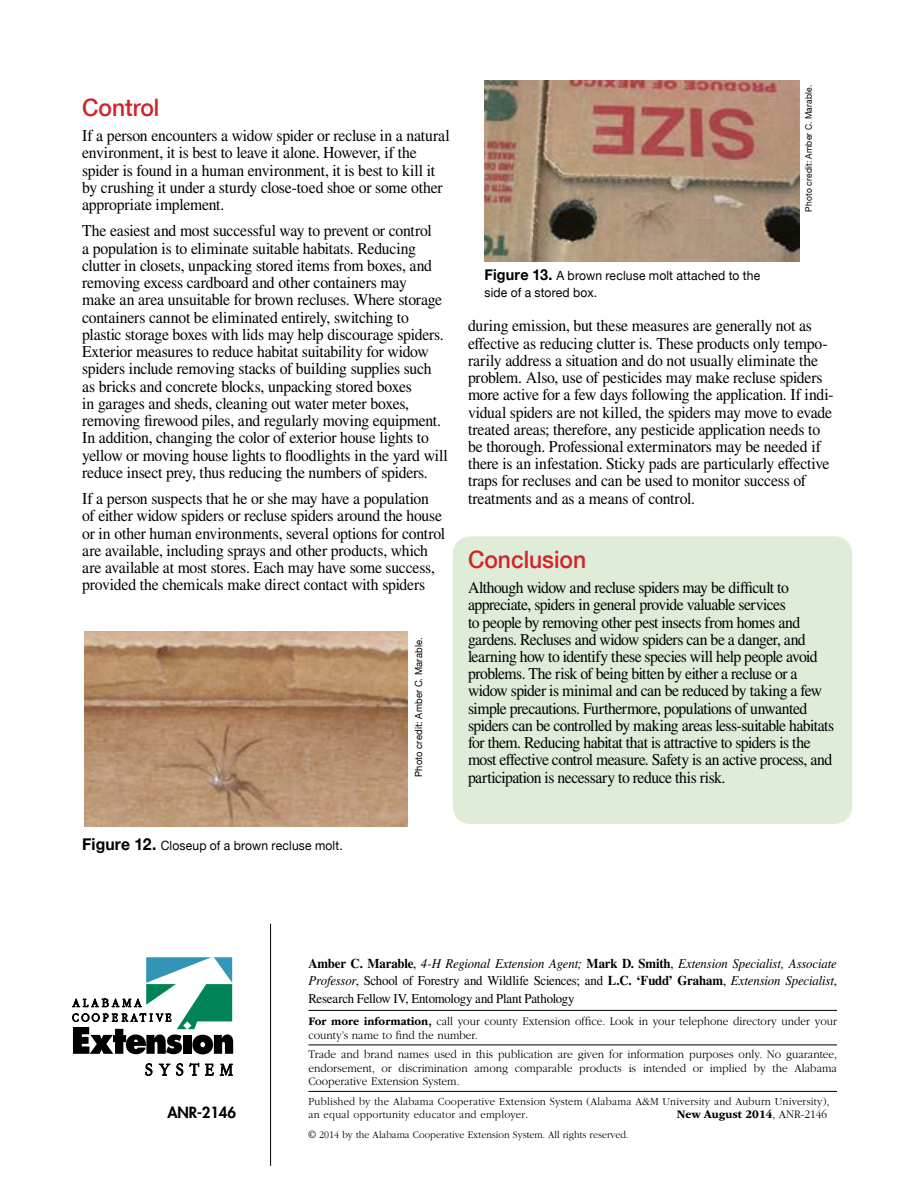
<style>
.page{position:relative;width:918px;height:1188px;background:#fff}
.page>*{position:absolute;margin:0;border:0;box-sizing:border-box;transform-origin:0 0}
.t1{font:500 24px "Helvetica Neue";color:#d2232a;scale:.95 1}
.t2{font:16.5px/17.2px "STIX General";letter-spacing:-.015em;color:#000;scale:.95 1}
.t3{font:16.5px/17.2px "STIX General";letter-spacing:-.035em;color:#000;scale:.95 1}
.t4{font:800 15px "Futura Std";letter-spacing:-.01em;color:#000}
.t5{font:13.5px/17.2px "STIX General";letter-spacing:-.02em;color:#000;text-align:justify;scale:.95 1}
.t6{font:12.75px/16.2px "Helvetica Neue";letter-spacing:.01em;color:#000;scale:.95 1}
.t7{font:300 12px/13.5px "ITC Garamond Std";color:#000;scale:.95 1}
.t8{font:700 12px "ITC Garamond Std";color:#000;scale:.95 1}
.t9{font:300 11.25px/13.5px "ITC Garamond Std";letter-spacing:.02em;color:#000;scale:.95 1}
.t10{font:300 10.5px "ITC Garamond Std";color:#000;scale:.95 1}
.t11{font:9.9px "Helvetica Neue";letter-spacing:.02em;color:#000;scale:.95 1}
.t12{font:8.85px "Helvetica Neue";letter-spacing:.025em;color:#000;scale:.95 1}
.s1{font-weight:700;font-size:15.15px}
.s2{font-weight:700;font-size:16.5px}
.s3{font-weight:700}
.s4{font-style:italic}
.s5{font-size:12px}
.s6{font-weight:300}
</style>
<div class="page">
<div style="left:453px;top:536px;width:399px;height:288px;background:#deecd8;border-radius:18px"></div>
<img style="left:84px;top:632px;width:323px;height:194px">
<img style="left:485px;top:81px;width:315px;height:180px">
<hr style="left:308px;top:1010px;width:529px;height:1px;background:#000">
<hr style="left:308px;top:1045px;width:529px;height:1px;background:#000">
<hr style="left:308px;top:1091px;width:529px;height:1px;background:#000">
<hr style="left:270px;top:924px;width:1px;height:242px;background:#000">
<svg style="left:72px;top:957px;width:161px;height:119px"></svg>
<h1 class="t1" style="left:82px;top:89px;width:83px">Control</h1>
<p class="t2" style="left:82px;top:128px;width:388px">If a person encounters a widow spider or recluse in a natural environment, it is best to leave it alone. However, if the spider is found in a human environment, it is best to kill it by crushing it under a sturdy close-toed shoe or some other appropriate implement.</p>
<p class="t2" style="left:82px;top:223px;width:387px">The easiest and most successful way to prevent or control<br>a population is to eliminate suitable habitats. Reducing clutter in closets, unpacking stored items from boxes, and removing excess cardboard and other containers may<br>make an area unsuitable for brown recluses. Where storage containers cannot be eliminated entirely, switching to plastic storage boxes with lids may help discourage spiders.<br>Exterior measures to reduce habitat suitability for widow spiders include removing stacks of building supplies such as bricks and concrete blocks, unpacking stored boxes<br>in garages and sheds, cleaning out water meter boxes, removing firewood piles, and regularly moving equipment.<br>In addition, changing the color of exterior house lights to yellow or moving house lights to floodlights in the yard will reduce insect prey, thus reducing the numbers of spiders.</p>
<p class="t2" style="left:82px;top:491px;width:384px">If a person suspects that he or she may have a population of either widow spiders or recluse spiders around the house or in other human environments, several options for control are available, including sprays and other products, which are available at most stores. Each may have some success, provided the chemicals make direct contact with spiders</p>
<p class="t11" style="left:411px;top:777px;width:148px;rotate:-90deg">Photo credit: Amber C. Marable.</p>
<p class="t6" style="left:484px;top:268px;width:292px"><span class="s1">Figure 13.</span> A brown recluse molt attached to the side of a stored box.</p>
<p class="t12" style="left:802px;top:212px;width:135px;rotate:-90deg">Photo credit: Amber C. Marable.</p>
<p class="t2" style="left:468px;top:318px;width:386px">during emission, but these measures are generally not as effective as reducing clutter is. These products only tempo&shy;rarily address a situation and do not usually eliminate the problem. Also, use of pesticides may make recluse spiders more active for a few days following the application. If indi&shy;vidual spiders are not killed, the spiders may move to evade treated areas; therefore, any pesticide application needs to be thorough. Professional exterminators may be needed if there is an infestation. Sticky pads are particularly effective traps for recluses and can be used to monitor success of treatments and as a means of control.</p>
<h1 class="t1" style="left:468px;top:540px;width:126px">Conclusion</h1>
<p class="t3" style="left:468px;top:580px;width:387px">Although widow and recluse spiders may be difficult to appreciate, spiders in general provide valuable services<br>to people by removing other pest insects from homes and gardens. Recluses and widow spiders can be a danger, and learning how to identify these species will help people avoid problems. The risk of being bitten by either a recluse or a widow spider is minimal and can be reduced by taking a few simple precautions. Furthermore, populations of unwanted spiders can be controlled by making areas less-suitable habitats for them. Reducing habitat that is attractive to spiders is the most effective control measure. Safety is an active process, and participation is necessary to reduce this risk.</p>
<p class="t6" style="left:82px;top:838px;width:276px"><span class="s2">Figure 12.</span> Closeup of a brown recluse molt.</p>
<p class="t4" style="left:168px;top:1103px;width:70px">ANR-2146</p>
<p class="t5" style="left:308px;top:955px;width:558px"><span class="s3">Amber C. Marable</span>, <span class="s4">4-H Regional Extension Agent;</span> <span class="s3">Mark D. Smith</span>, <span class="s4">Extension Specialist, Associate Professor</span>, School of Forestry and Wildlife Sciences; and <span class="s3">L.C. ‘Fudd’ Graham</span>, <span class="s4">Extension Specialist</span>, Research Fellow IV, Entomology and Plant Pathology</p>
<p class="t7" style="left:308px;top:1015px;width:558px"><span class="s3">For more information,</span> call your county Extension office. Look in your telephone directory under your county’s name to find the number.</p>
<p class="t7" style="left:308px;top:1048px;width:558px;text-align:justify">Trade and brand names used in this publication are given for information purposes only. No guarantee, endorsement, or discrimination among comparable products is intended or implied by the Alabama Cooperative Extension System.</p>
<p class="t9" style="left:308px;top:1094px;width:550px">Published by the Alabama Cooperative Extension System (Alabama A&amp;M University and Auburn University), an equal opportunity educator and employer<span class="s5">.</span></p>
<p class="t8" style="left:677px;top:1107px;width:160px">New August 2014<span class="s6">, ANR-2146</span></p>
<p class="t10" style="left:308px;top:1129px;width:338px">© 2014 by the Alabama Cooperative Extension System. All rights reserved.</p>
</div>
